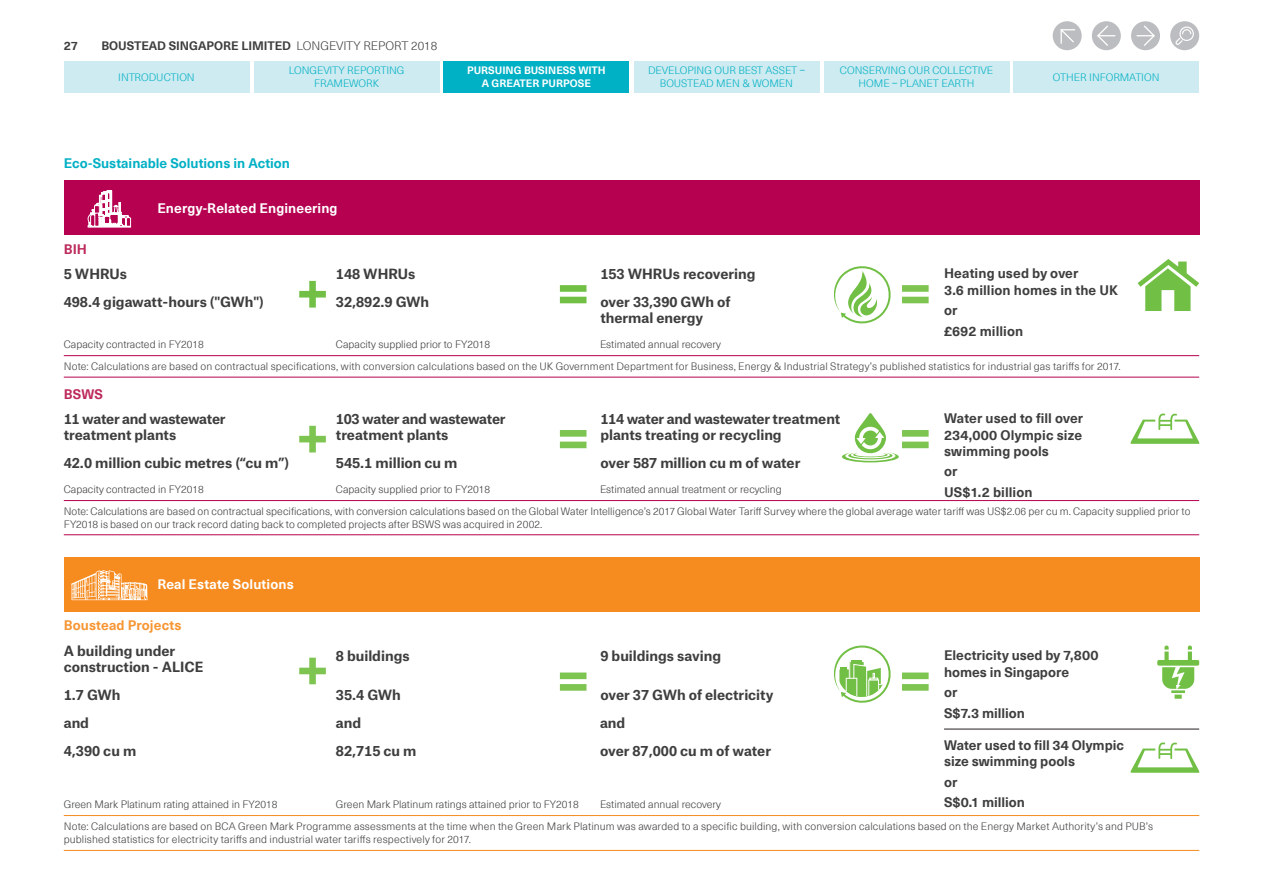
<style>
.page{position:relative;width:1263px;height:893px;background:#fff}
.page>*{position:absolute;margin:0;border:0;box-sizing:border-box;transform-origin:0 0}
.t1{font:700 60.75px "Neue Haas Unica Pro";color:#7ec451}
.t2{font:700 60.75px "Neue Haas Unica Pro";color:#71bf44}
.t3{font:700 13.5px/16.2px "Atlas Grotesk";color:#3e3e3f}
.t4{font:700 13.5px/16.2px "Neue Haas Unica Pro";letter-spacing:.005em;color:#3e3e3f}
.t5{font:700 13.5px/16.2px "Atlas Grotesk";letter-spacing:-.02em;color:#3e3e3f}
.t6{font:700 13.5px "Neue Haas Unica Pro";letter-spacing:.01em;color:#fff}
.t7{font:700 13.5px "Neue Haas Unica Pro";color:#00b0c5}
.t8{font:700 13.5px "Neue Haas Unica Pro";letter-spacing:.01em;color:#f79532}
.t9{font:700 13.5px "Neue Haas Unica Pro";letter-spacing:.01em;color:#bd295b}
.t10{font:700 12px "Neue Haas Unica Pro";color:#3e3e3f}
.t11{font:300 10.5px/12.6px "Neue Haas Unica Pro";letter-spacing:.005em;color:#3e3e3f}
.t12{font:300 10.5px/12.6px "Neue Haas Unica Pro";color:#00b0c5;text-align:center}
.t13{font:700 10.5px/12.6px "Neue Haas Unica Pro";color:#fff;text-align:center}
.s1{font-weight:300}
</style>
<div class="page">
<hr style="left:64px;top:815px;width:1135px;height:1px;background:#f68b1f">
<hr style="left:64px;top:850px;width:1135px;height:1px;background:#f68b1f">
<div style="left:64px;top:61px;width:185px;height:31px;background:#cdebf0"></div>
<div style="left:444px;top:61px;width:185px;height:31px;background:#00b0c5"></div>
<div style="left:634px;top:61px;width:185px;height:31px;background:#cdebf0"></div>
<div style="left:1013px;top:61px;width:186px;height:31px;background:#cdebf0"></div>
<div style="left:824px;top:61px;width:185px;height:31px;background:#cdebf0"></div>
<div style="left:254px;top:61px;width:185px;height:31px;background:#cdebf0"></div>
<hr style="left:64px;top:500px;width:1135px;height:1px;background:#b60150">
<hr style="left:64px;top:355px;width:1135px;height:1px;background:#b60150">
<hr style="left:64px;top:534px;width:1135px;height:1px;background:#b60150">
<hr style="left:64px;top:377px;width:1135px;height:1px;background:#b60150">
<svg style="left:1137px;top:259px;width:62px;height:52px"></svg>
<svg style="left:842px;top:413px;width:57px;height:49px"></svg>
<svg style="left:1131px;top:413px;width:68px;height:31px"></svg>
<svg style="left:1131px;top:742px;width:68px;height:31px"></svg>
<svg style="left:1157px;top:645px;width:42px;height:54px"></svg>
<div style="left:64px;top:180px;width:1135px;height:55px;background:#b60150"></div>
<div style="left:64px;top:557px;width:1135px;height:54px;background:#f68b1f"></div>
<svg style="left:88px;top:190px;width:43px;height:37px"></svg>
<svg style="left:71px;top:570px;width:76px;height:30px"></svg>
<hr style="left:944px;top:729px;width:255px;height:1px;background:#231f20">
<svg style="left:834px;top:266px;width:57px;height:58px"></svg>
<svg style="left:834px;top:645px;width:57px;height:58px"></svg>
<div style="left:1131px;top:21px;width:29px;height:29px;background:#bcbdc0;border-radius:50%"></div>
<svg style="left:1136px;top:26px;width:19px;height:20px"></svg>
<div style="left:1053px;top:21px;width:29px;height:29px;background:#bcbdc0;border-radius:50%"></div>
<svg style="left:1060px;top:29px;width:15px;height:15px"></svg>
<div style="left:1092px;top:21px;width:29px;height:29px;background:#bcbdc0;border-radius:50%"></div>
<svg style="left:1097px;top:26px;width:18px;height:20px"></svg>
<div style="left:1170px;top:21px;width:29px;height:29px;background:#bcbdc0;border-radius:50%"></div>
<svg style="left:1175px;top:27px;width:19px;height:18px"></svg>
<p class="t10" style="left:64px;top:39px;width:16px">27</p>
<p class="t10" style="left:102px;top:39px;width:337px">BOUSTEAD SINGAPORE LIMITED <span class="s1">LONGEVITY REPORT 2018</span></p>
<p class="t12" style="left:118px;top:71px;width:78px">INTRODUCTION</p>
<p class="t13" style="left:467px;top:64px;width:140px">PURSUING BUSINESS WITH<br>A GREATER PURPOSE</p>
<p class="t12" style="left:648px;top:64px;width:158px">DEVELOPING OUR BEST ASSET –<br>BOUSTEAD MEN &amp; WOMEN</p>
<p class="t12" style="left:840px;top:64px;width:155px">CONSERVING OUR COLLECTIVE<br>HOME – PLANET EARTH</p>
<p class="t12" style="left:289px;top:64px;width:117px">LONGEVITY REPORTING</p>
<p class="t12" style="left:314px;top:77px;width:67px">FRAMEWORK</p>
<p class="t7" style="left:64px;top:155px;width:228px">Eco-Sustainable Solutions in Action</p>
<p class="t9" style="left:64px;top:241px;width:25px">BIH</p>
<p class="t6" style="left:157px;top:199px;width:182px">Energy-Related Engineering</p>
<p class="t12" style="left:1053px;top:71px;width:108px">OTHER INFORMATION</p>
<p class="t3" style="left:64px;top:264px;width:65px">5 WHRUs</p>
<p class="t3" style="left:336px;top:264px;width:81px">148 WHRUs</p>
<p class="t3" style="left:600px;top:264px;width:157px">153 WHRUs recovering</p>
<p class="t3" style="left:64px;top:292px;width:202px">498.4 gigawatt-hours ("GWh")</p>
<p class="t3" style="left:336px;top:292px;width:95px">32,892.9 GWh</p>
<p class="t3" style="left:600px;top:292px;width:132px">over 33,390 GWh of thermal energy</p>
<p class="t2" style="left:295px;top:255px;width:36px">+</p>
<p class="t2" style="left:556px;top:255px;width:36px">=</p>
<p class="t11" style="left:64px;top:338px;width:142px">Capacity contracted in FY2018</p>
<p class="t11" style="left:336px;top:338px;width:156px">Capacity supplied prior to FY2018</p>
<p class="t11" style="left:600px;top:338px;width:122px">Estimated annual recovery</p>
<p class="t1" style="left:898px;top:255px;width:36px">=</p>
<p class="t4" style="left:944px;top:266px;width:175px">Heating used by over<br>3.6 million homes in the UK</p>
<p class="t4" style="left:944px;top:302px;width:15px">or</p>
<p class="t4" style="left:944px;top:323px;width:81px">£692 million</p>
<p class="t11" style="left:64px;top:360px;width:1058px">Note: Calculations are based on contractual specifications, with conversion calculations based on the UK Government Department for Business, Energy &amp; Industrial Strategy’s published statistics for industrial gas tariffs for 2017.</p>
<p class="t9" style="left:64px;top:386px;width:41px">BSWS</p>
<p class="t5" style="left:64px;top:409px;width:163px">11 water and wastewater treatment plants</p>
<p class="t3" style="left:64px;top:453px;width:227px">42.0 million cubic metres (“cu m”)</p>
<p class="t11" style="left:64px;top:483px;width:142px">Capacity contracted in FY2018</p>
<p class="t1" style="left:295px;top:400px;width:36px">+</p>
<p class="t5" style="left:336px;top:409px;width:171px">103 water and wastewater treatment plants</p>
<p class="t3" style="left:336px;top:453px;width:123px">545.1 million cu m</p>
<p class="t11" style="left:336px;top:483px;width:156px">Capacity supplied prior to FY2018</p>
<p class="t1" style="left:556px;top:400px;width:36px">=</p>
<p class="t3" style="left:600px;top:409px;width:241px">114 water and wastewater treatment plants treating or recycling</p>
<p class="t3" style="left:600px;top:453px;width:201px">over 587 million cu m of water</p>
<p class="t11" style="left:600px;top:483px;width:183px">Estimated annual treatment or recycling</p>
<p class="t1" style="left:898px;top:400px;width:36px">=</p>
<p class="t4" style="left:944px;top:411px;width:141px;text-align:justify">Water used to fill over 234,000 Olympic size swimming pools</p>
<p class="t4" style="left:944px;top:463px;width:15px">or</p>
<p class="t4" style="left:944px;top:484px;width:90px">US$1.2 billion</p>
<p class="t11" style="left:64px;top:505px;width:1128px">Note: Calculations are based on contractual specifications, with conversion calculations based on the Global Water Intelligence’s 2017 Global Water Tariff Survey where the global average water tariff was US$2.06 per cu m. Capacity supplied prior to<br>FY2018 is based on our track record dating back to completed projects after BSWS was acquired in 2002.</p>
<p class="t6" style="left:157px;top:576px;width:138px">Real Estate Solutions</p>
<p class="t8" style="left:64px;top:617px;width:119px">Boustead Projects</p>
<p class="t3" style="left:64px;top:641px;width:141px">A building under construction - ALICE</p>
<p class="t3" style="left:64px;top:685px;width:58px">1.7 GWh</p>
<p class="t3" style="left:64px;top:713px;width:27px">and</p>
<p class="t1" style="left:295px;top:631px;width:36px">+</p>
<p class="t3" style="left:336px;top:646px;width:75px">8 buildings</p>
<p class="t3" style="left:600px;top:646px;width:122px">9 buildings saving</p>
<p class="t3" style="left:336px;top:685px;width:66px">35.4 GWh</p>
<p class="t3" style="left:600px;top:685px;width:175px">over 37 GWh of electricity</p>
<p class="t1" style="left:556px;top:642px;width:36px">=</p>
<p class="t3" style="left:336px;top:713px;width:27px">and</p>
<p class="t3" style="left:600px;top:713px;width:27px">and</p>
<p class="t3" style="left:64px;top:741px;width:74px">4,390 cu m</p>
<p class="t3" style="left:336px;top:741px;width:82px">82,715 cu m</p>
<p class="t3" style="left:600px;top:741px;width:173px">over 87,000 cu m of water</p>
<p class="t11" style="left:64px;top:798px;width:215px">Green Mark Platinum rating attained in FY2018</p>
<p class="t11" style="left:336px;top:798px;width:245px">Green Mark Platinum ratings attained prior to FY2018</p>
<p class="t11" style="left:600px;top:798px;width:122px">Estimated annual recovery</p>
<p class="t1" style="left:898px;top:642px;width:36px">=</p>
<p class="t4" style="left:944px;top:648px;width:156px">Electricity used by 7,800 homes in Singapore</p>
<p class="t4" style="left:944px;top:684px;width:15px">or</p>
<p class="t4" style="left:944px;top:705px;width:82px">S$7.3 million</p>
<p class="t4" style="left:944px;top:737px;width:181px">Water used to fill 34 Olympic size swimming pools</p>
<p class="t4" style="left:944px;top:774px;width:15px">or</p>
<p class="t4" style="left:944px;top:794px;width:82px">S$0.1 million</p>
<p class="t11" style="left:64px;top:821px;width:1091px">Note: Calculations are based on BCA Green Mark Programme assessments at the time when the Green Mark Platinum was awarded to a specific building, with conversion calculations based on the Energy Market Authority’s and PUB’s published statistics for electricity tariffs and industrial water tariffs respectively for 2017.</p>
</div>
